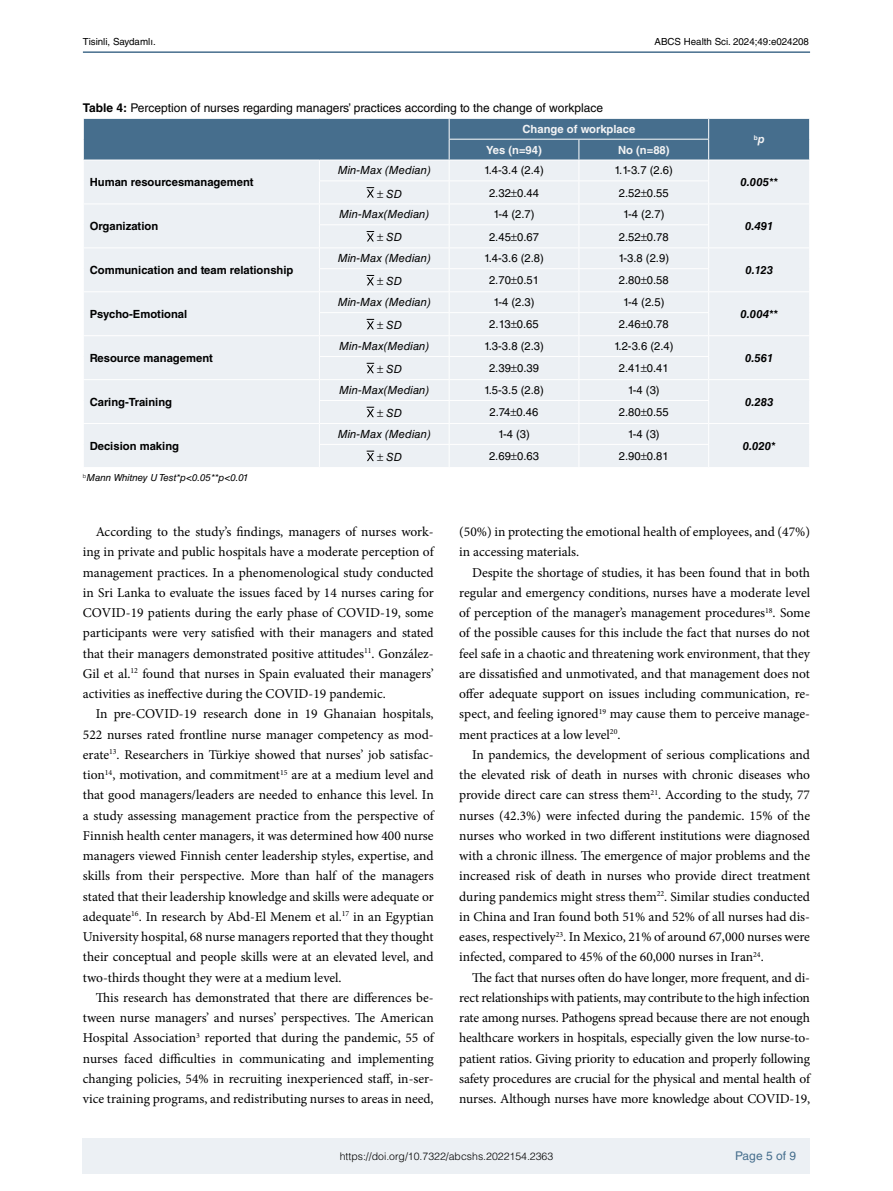
<style>
.page{position:relative;width:893px;height:1191px;background:#fff}
.page>*{position:absolute;margin:0;border:0;box-sizing:border-box;transform-origin:0 0}
.t1{font:13.5px/20.2px "Minion Pro";letter-spacing:-.005em;color:#000;text-align:justify}
.t2{font:12px "Helvetica LT Std";color:#000}
.t3{font:12px "Helvetica LT Std";color:#466e8d}
.t4{font:11.25px "Helvetica LT Std";color:#000}
.t5{font:700 11.25px "Helvetica LT Std";color:#000}
.t6{font:italic 11.25px "Helvetica LT Std";color:#000}
.t7{font:italic 700 11.25px "Helvetica LT Std";color:#000}
.t8{font:700 11.25px "Helvetica LT Std";color:#f3f3f4}
.t9{font:300 10.5px "Helvetica LT Std";color:#000}
.t10{font:9.75px "Helvetica LT Std";color:#000}
.t11{font:italic 9.75px "Helvetica LT Std";color:#000}
.t12{font:700 6.45px "Helvetica LT Std";color:#f3f3f4}
.s1{font-weight:700}
.s2{font-style:italic;font-size:11.25px}
</style>
<div class="page">
<hr style="left:83px;top:51px;width:727px;height:2px;background:#466e8d">
<div style="left:83px;top:1138px;width:727px;height:35px;background:#ecf0f4"></div>
<div style="left:64px;top:1142px;width:765px;height:13px;background:#ecf0f4"></div>
<svg style="left:83px;top:118px;width:727px;height:349px;background:#d9e1e8"></svg>
<p class="t10" style="left:83px;top:36px;width:74px">Tisinli, Saydamlı.</p>
<p class="t10" style="left:655px;top:36px;width:156px">ABCS Health Sci. 2024;49:e024208</p>
<p class="t2" style="left:83px;top:100px;width:522px"><span class="s1">Table 4:</span> Perception of nurses regarding managers’ practices according to the change of workplace</p>
<p class="t8" style="left:522px;top:122px;width:114px">Change of workplace</p>
<p class="t5" style="left:90px;top:175px;width:165px">Human resourcesmanagement</p>
<p class="t5" style="left:90px;top:219px;width:70px">Organization</p>
<p class="t5" style="left:90px;top:263px;width:205px">Communication and team relationship</p>
<p class="t5" style="left:90px;top:307px;width:99px">Psycho-Emotional</p>
<p class="t5" style="left:90px;top:351px;width:125px">Resource management</p>
<p class="t5" style="left:90px;top:395px;width:84px">Caring-Training</p>
<p class="t5" style="left:90px;top:439px;width:91px">Decision making</p>
<p class="t11" style="left:83px;top:472px;width:167px"><sup>b</sup>Mann Whitney U Test*p&lt;0.05**p&lt;0.01</p>
<p class="t8" style="left:486px;top:143px;width:57px">Yes (n=94)</p>
<p class="t8" style="left:618px;top:143px;width:53px">No (n=88)</p>
<p class="t6" style="left:338px;top:164px;width:95px">Min-Max (Median)</p>
<p class="t4" style="left:484px;top:164px;width:61px">1.4-3.4 (2.4)</p>
<p class="t4" style="left:615px;top:164px;width:60px">1.1-3.7 (2.6)</p>
<p class="t6" style="left:386px;top:187px;width:17px">SD</p>
<p class="t4" style="left:489px;top:186px;width:51px">2.32 0.44</p>
<p class="t4" style="left:619px;top:186px;width:51px">2.52 0.55</p>
<p class="t6" style="left:339px;top:208px;width:92px">Min-Max(Median)</p>
<p class="t4" style="left:493px;top:208px;width:43px">1-4 (2.7)</p>
<p class="t4" style="left:623px;top:208px;width:43px">1-4 (2.7)</p>
<p class="t6" style="left:386px;top:231px;width:17px">SD</p>
<p class="t4" style="left:489px;top:230px;width:51px">2.45 0.67</p>
<p class="t4" style="left:619px;top:230px;width:51px">2.52 0.78</p>
<p class="t6" style="left:338px;top:252px;width:95px">Min-Max (Median)</p>
<p class="t4" style="left:484px;top:252px;width:61px">1.4-3.6 (2.8)</p>
<p class="t4" style="left:618px;top:252px;width:52px">1-3.8 (2.9)</p>
<p class="t6" style="left:386px;top:275px;width:17px">SD</p>
<p class="t4" style="left:489px;top:274px;width:51px">2.70 0.51</p>
<p class="t4" style="left:619px;top:274px;width:51px">2.80 0.58</p>
<p class="t6" style="left:338px;top:296px;width:95px">Min-Max (Median)</p>
<p class="t4" style="left:493px;top:296px;width:43px">1-4 (2.3)</p>
<p class="t4" style="left:623px;top:296px;width:43px">1-4 (2.5)</p>
<p class="t6" style="left:386px;top:319px;width:17px">SD</p>
<p class="t4" style="left:489px;top:318px;width:51px">2.13 0.65</p>
<p class="t4" style="left:619px;top:318px;width:51px">2.46 0.78</p>
<p class="t6" style="left:339px;top:340px;width:92px">Min-Max(Median)</p>
<p class="t4" style="left:484px;top:340px;width:61px">1.3-3.8 (2.3)</p>
<p class="t4" style="left:614px;top:340px;width:61px">1.2-3.6 (2.4)</p>
<p class="t6" style="left:386px;top:363px;width:17px">SD</p>
<p class="t4" style="left:489px;top:362px;width:51px">2.39 0.39</p>
<p class="t4" style="left:619px;top:362px;width:51px">2.41 0.41</p>
<p class="t6" style="left:339px;top:383px;width:92px">Min-Max(Median)</p>
<p class="t4" style="left:484px;top:383px;width:61px">1.5-3.5 (2.8)</p>
<p class="t4" style="left:628px;top:383px;width:33px">1-4 (3)</p>
<p class="t6" style="left:386px;top:407px;width:17px">SD</p>
<p class="t4" style="left:490px;top:406px;width:50px">2.74 0.46</p>
<p class="t4" style="left:619px;top:406px;width:51px">2.80 0.55</p>
<p class="t6" style="left:338px;top:427px;width:95px">Min-Max (Median)</p>
<p class="t4" style="left:498px;top:427px;width:33px">1-4 (3)</p>
<p class="t4" style="left:628px;top:427px;width:33px">1-4 (3)</p>
<p class="t6" style="left:386px;top:450px;width:17px">SD</p>
<p class="t4" style="left:489px;top:449px;width:51px">2.69 0.63</p>
<p class="t4" style="left:619px;top:449px;width:51px">2.90 0.81</p>
<p class="t12" style="left:754px;top:133px;width:12px">b<span class="s2">p</span></p>
<p class="t7" style="left:740px;top:175px;width:39px">0.005**</p>
<p class="t7" style="left:745px;top:219px;width:30px">0.491</p>
<p class="t7" style="left:745px;top:263px;width:29px">0.123</p>
<p class="t7" style="left:740px;top:307px;width:39px">0.004**</p>
<p class="t7" style="left:745px;top:351px;width:30px">0.561</p>
<p class="t7" style="left:745px;top:395px;width:30px">0.283</p>
<p class="t7" style="left:743px;top:439px;width:34px">0.020*</p>
<p class="t1" style="left:83px;top:521px;width:352px;text-indent:13px">According to the study’s findings, managers of nurses work&shy;ing in private and public hospitals have a moderate perception of management practices. In a phenomenological study conducted in Sri Lanka to evaluate the issues faced by 14 nurses caring for COVID-19 patients during the early phase of COVID-19, some participants were very satisfied with their managers and stated that their managers demonstrated positive attitudes<sup>11</sup>. González-Gil et al.<sup>12</sup> found that nurses in Spain evaluated their managers’ activities as ineffective during the COVID-19 pandemic.</p>
<p class="t1" style="left:83px;top:704px;width:352px;text-indent:13px">In pre-COVID-19 research done in 19 Ghanaian hospitals, 522 nurses rated frontline nurse manager competency as mod&shy;erate<sup>13</sup>. Researchers in Türkiye showed that nurses’ job satisfac&shy;tion<sup>14</sup>, motivation, and commitment<sup>15</sup> are at a medium level and that good managers/leaders are needed to enhance this level. In a study assessing management practice from the perspective of Finnish health center managers, it was determined how 400 nurse managers viewed Finnish center leadership styles, expertise, and skills from their perspective. More than half of the managers stated that their leadership knowledge and skills were adequate or adequate<sup>16</sup>. In research by Abd-El Menem et al.<sup>17</sup> in an Egyptian University hospital, 68 nurse managers reported that they thought their conceptual and people skills were at an elevated level, and two-thirds thought they were at a medium level.</p>
<p class="t1" style="left:83px;top:987px;width:352px;text-indent:13px">This research has demonstrated that there are differences be&shy;tween nurse managers’ and nurses’ perspectives. The American Hospital Association<sup>3</sup> reported that during the pandemic, 55 of nurses faced difficulties in communicating and implementing changing policies, 54% in recruiting inexperienced staff, in-ser&shy;vice training programs, and redistributing nurses to areas in need,</p>
<p class="t1" style="left:459px;top:521px;width:352px">(50%) in protecting the emotional health of employees, and (47%) in accessing materials.</p>
<p class="t1" style="left:459px;top:562px;width:352px;text-indent:13px">Despite the shortage of studies, it has been found that in both regular and emergency conditions, nurses have a moderate level of perception of the manager’s management procedures<sup>18</sup>. Some of the possible causes for this include the fact that nurses do not feel safe in a chaotic and threatening work environment, that they are dissatisfied and unmotivated, and that management does not offer adequate support on issues including communication, re&shy;spect, and feeling ignored<sup>19</sup> may cause them to perceive manage&shy;ment practices at a low level<sup>20</sup>.</p>
<p class="t1" style="left:459px;top:744px;width:352px;text-indent:13px">In pandemics, the development of serious complications and the elevated risk of death in nurses with chronic diseases who provide direct care can stress them<sup>21</sup>. According to the study, 77 nurses (42.3%) were infected during the pandemic. 15% of the nurses who worked in two different institutions were diagnosed with a chronic illness. The emergence of major problems and the increased risk of death in nurses who provide direct treatment during pandemics might stress them<sup>22</sup>. Similar studies conducted in China and Iran found both 51% and 52% of all nurses had dis&shy;eases, respectively<sup>23</sup>. In Mexico, 21% of around 67,000 nurses were infected, compared to 45% of the 60,000 nurses in Iran<sup>24</sup>.</p>
<p class="t1" style="left:459px;top:967px;width:352px;text-indent:13px">The fact that nurses often do have longer, more frequent, and di&shy;rect relationships with patients, may contribute to the high infection rate among nurses. Pathogens spread because there are not enough healthcare workers in hospitals, especially given the low nurse-to&shy;patient ratios. Giving priority to education and properly following safety procedures are crucial for the physical and mental health of nurses. Although nurses have more knowledge about COVID-19,</p>
<p class="t9" style="left:340px;top:1149px;width:215px">https://doi.org/10.7322/abcshs.2022154.2363</p>
<p class="t3" style="left:735px;top:1148px;width:62px">Page 5 of 9</p>
</div>
